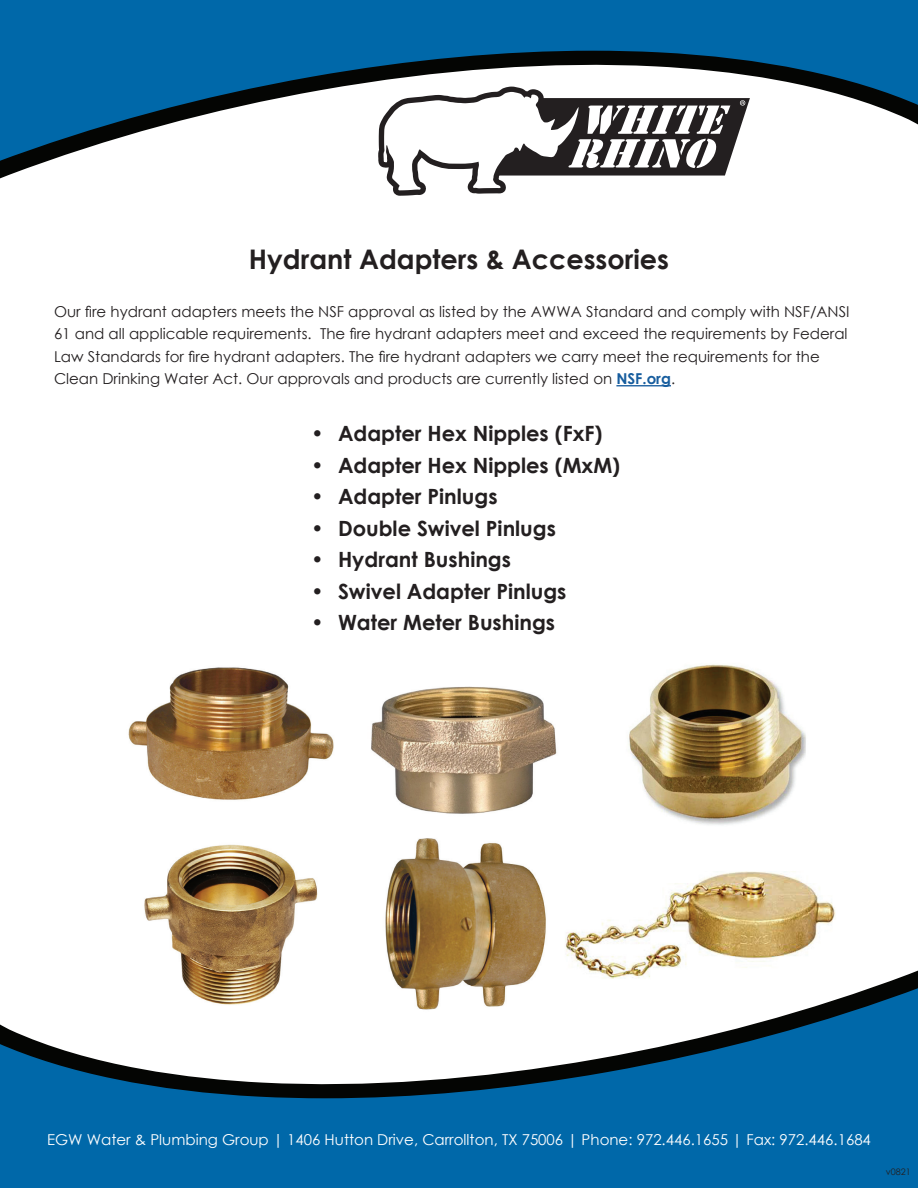
<style>
.page{position:relative;width:918px;height:1188px;background:#fff}
.page>*{position:absolute;margin:0;border:0;box-sizing:border-box;transform-origin:0 0}
.t1{font:700 27px "Century Gothic";color:#231f20}
.t2{font:700 21px "Century Gothic";color:#231f20}
.t3{font:15px/22.5px "Century Gothic";color:#231f20}
.t4{font:15px "Century Gothic";color:#fff}
.t5{font:9px "Century Gothic";color:#231f20}
.s1{font-weight:700;color:#175d9e}
</style>
<div class="page">
<div style="left:0;top:1098px;width:918px;height:90px;background:#0068a9"></div>
<svg style="left:0;top:970px;width:918px;height:128px"></svg>
<div style="left:0;top:0;width:918px;height:51px;background:#0068a9"></div>
<svg style="left:0;top:51px;width:918px;height:128px"></svg>
<svg style="left:378px;top:87px;width:372px;height:109px"></svg>
<hr style="left:616px;top:385px;width:55px;height:1px;background:#175d9e">
<img style="left:128px;top:667px;width:206px;height:133px">
<img style="left:371px;top:686px;width:186px;height:128px">
<img style="left:629px;top:664px;width:177px;height:161px">
<img style="left:141px;top:844px;width:180px;height:167px">
<img style="left:382px;top:838px;width:169px;height:174px">
<img style="left:562px;top:871px;width:277px;height:119px">
<h1 class="t1" style="left:249px;top:239px;width:422px">Hydrant Adapters &amp; Accessories</h1>
<p class="t3" style="left:54px;top:300px;width:797px">Our fire hydrant adapters meets the NSF approval as listed by the AWWA Standard and comply with NSF/ANSI 61 and all applicable requirements. The fire hydrant adapters meet and exceed the requirements by Federal Law Standards for fire hydrant adapters. The fire hydrant adapters we carry meet the requirements for the Clean Drinking Water Act. Our approvals and products are currently listed on <span class="s1">NSF.org</span>.</p>
<h2 class="t2" style="left:311px;top:418px;width:293px">• Adapter Hex Nipples (FxF)</h2>
<h2 class="t2" style="left:311px;top:449px;width:311px">• Adapter Hex Nipples (MxM)</h2>
<h2 class="t2" style="left:311px;top:481px;width:188px">• Adapter Pinlugs</h2>
<h2 class="t2" style="left:311px;top:512px;width:246px">• Double Swivel Pinlugs</h2>
<h2 class="t2" style="left:311px;top:544px;width:202px">• Hydrant Bushings</h2>
<h2 class="t2" style="left:311px;top:575px;width:257px">• Swivel Adapter Pinlugs</h2>
<h2 class="t2" style="left:311px;top:607px;width:246px">• Water Meter Bushings</h2>
<p class="t4" style="left:47px;top:1129px;width:825px">EGW Water &amp; Plumbing Group | 1406 Hutton Drive, Carrollton, TX 75006 | Phone: 972.446.1655 | Fax: 972.446.1684</p>
<p class="t5" style="left:886px;top:1165px;width:26px">v0821</p>
</div>
